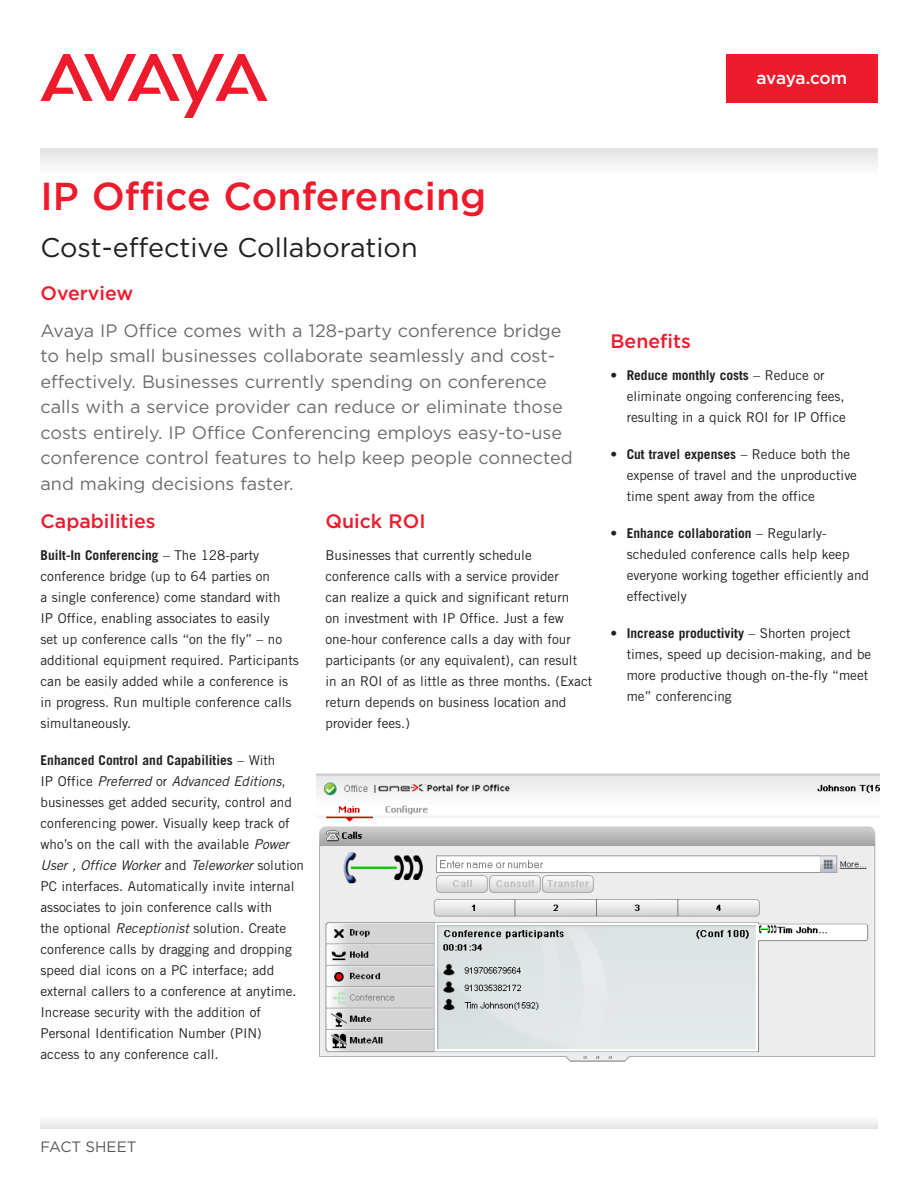
<style>
.page{position:relative;width:918px;height:1188px;background:#fff}
.page>*{position:absolute;margin:0;border:0;box-sizing:border-box;transform-origin:0 0}
.fact_sheet_title{font:500 39px "Gotham";color:#ee1b2c}
.fact_sheet_title-2{font:27px "Gotham";color:#231f20}
.sub_head_PMS_485_cmy{font:500 19.5px "Gotham";color:#ee1b2c}
.intro{font:18px/25.5px "Gotham";color:#6c6d70}
.Collateral_Box{font:500 17.25px "Gotham";letter-spacing:-.02em;color:#fff}
.Collateral_ID{font:15px "Gotham";color:#57585a}
.body_copy{font:13.5px/21px "Trade Gothic";color:#231f20}
.bullet_body{font:13.5px/21px "Trade Gothic";color:#231f20}
.s1{font-weight:700}
.s2{font-style:italic}
</style>
<div class="page">
<svg style="left:40px;top:54px;width:228px;height:64px"></svg>
<div style="left:40px;top:148px;width:838px;height:27px;background:linear-gradient(to right,#f0f0f1,#f0f0f1)"></div>
<div style="left:40px;top:1115px;width:838px;height:14px;background:#f1f2f3"></div>
<div style="left:726px;top:54px;width:152px;height:49px;background:#ee1b2c"></div>
<img style="left:317px;top:774px;width:562px;height:288px">
<p class="Collateral_Box" style="left:756px;top:68px;width:92px">avaya.com</p>
<p class="fact_sheet_title" style="left:40px;top:174px;width:447px">IP Office Conferencing</p>
<p class="fact_sheet_title-2" style="left:40px;top:233px;width:379px">Cost-effective Collaboration</p>
<p class="sub_head_PMS_485_cmy" style="left:40px;top:282px;width:94px">Overview</p>
<p class="intro" style="left:40px;top:317px;width:534px">Avaya IP Office comes with a 128-party conference bridge to help small businesses collaborate seamlessly and cost&shy;effectively. Businesses currently spending on conference calls with a service provider can reduce or eliminate those costs entirely. IP Office Conferencing employs easy-to-use conference control features to help keep people connected and making decisions faster.</p>
<p class="sub_head_PMS_485_cmy" style="left:40px;top:510px;width:117px">Capabilities</p>
<p class="body_copy" style="left:40px;top:544px;width:260px"><span class="s1">Built-In Conferencing</span> – The 128-party conference bridge (up to 64 parties on<br>a single conference) come standard with<br>IP Office<span class="s2">,</span> enabling associates to easily<br>set up conference calls “on the fly” – no additional equipment required. Participants can be easily added while a conference is in progress. Run multiple conference calls simultaneously.</p>
<p class="body_copy" style="left:40px;top:749px;width:265px"><span class="s1">Enhanced Control and Capabilities</span> – With<br>IP Office <span class="s2">Preferred</span> or <span class="s2">Advanced Editions</span>, businesses get added security, control and conferencing power. Visually keep track of who’s on the call with the available <span class="s2">Power User , Office Worker</span> and <span class="s2">Teleworker</span> solution PC interfaces. Automatically invite internal associates to join conference calls with<br>the optional <span class="s2">Receptionist</span> solution. Create conference calls by dragging and dropping speed dial icons on a PC interface; add external callers to a conference at anytime.<br>Increase security with the addition of Personal Identification Number (PIN) access to any conference call.</p>
<p class="sub_head_PMS_485_cmy" style="left:326px;top:510px;width:102px">Quick ROI</p>
<p class="body_copy" style="left:326px;top:544px;width:268px">Businesses that currently schedule conference calls with a service provider<br>can realize a quick and significant return<br>on investment with IP Office. Just a few one-hour conference calls a day with four participants (or any equivalent), can result<br>in an ROI of as little as three months. (Exact return depends on business location and provider fees.)</p>
<p class="sub_head_PMS_485_cmy" style="left:610px;top:330px;width:82px">Benefits</p>
<p class="bullet_body" style="left:627px;top:364px;width:221px;text-indent:-16px">• <span class="s1">Reduce monthly costs</span> – Reduce or eliminate ongoing conferencing fees, resulting in a quick ROI for IP Office</p>
<p class="bullet_body" style="left:627px;top:443px;width:232px;text-indent:-16px">• <span class="s1">Cut travel expenses</span> – Reduce both the expense of travel and the unproductive time spent away from the office</p>
<p class="bullet_body" style="left:627px;top:523px;width:244px;text-indent:-16px">• <span class="s1">Enhance collaboration</span> – Regularly&shy;scheduled conference calls help keep everyone working together efficiently and effectively</p>
<p class="bullet_body" style="left:627px;top:623px;width:246px;text-indent:-16px">• <span class="s1">Increase productivity</span> – Shorten project times, speed up decision-making, and be more productive though on-the-fly “meet me” conferencing</p>
<p class="Collateral_ID" style="left:40px;top:1139px;width:97px">FACT SHEET</p>
</div>
